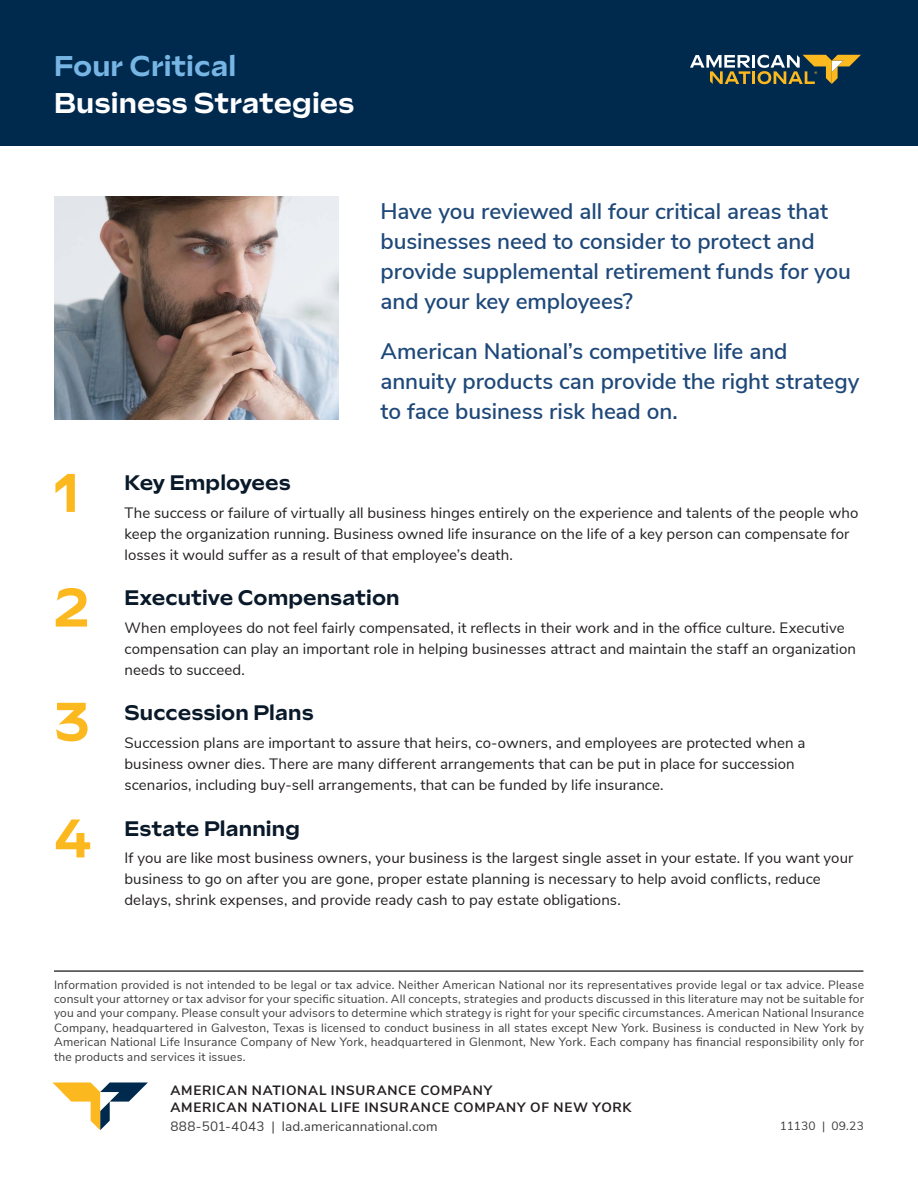
<style>
.page{position:relative;width:918px;height:1188px;background:#fff}
.page>*{position:absolute;margin:0;border:0;box-sizing:border-box;transform-origin:0 0}
.Bold_Footnote_Disclaimer{font:300 54.3px "Sculpin Var Roman";color:#fcb81f}
.t1{font:300 28.5px "Sculpin Var Roman";letter-spacing:.005em;color:#fff}
.t2{font:300 28.5px "Sculpin Var Roman";color:#77b6e4}
.Bold_Footnote_Disclaimer-2{font:600 22.5px/30px "Nunito Sans";letter-spacing:-.005em;color:#1e4879}
.Bold_Footnote_Disclaimer-3{font:300 21px "Sculpin Var Roman";letter-spacing:.005em;color:#091929}
.Bold_Footnote_Disclaimer-4{font:15px/21px "Nunito Sans";letter-spacing:.005em;color:#231f20}
.t3{font:700 13.5px/16.5px "Nunito Sans";letter-spacing:.055em;color:#231f20}
.t4{font:13.5px "Nunito Sans";letter-spacing:.01em;color:#3e3e3f}
.t5{font:12px/14.4px "Nunito Sans";letter-spacing:.015em;color:#3e3e3f;text-align:justify}
</style>
<div class="page">
<div style="left:0;top:0;width:918px;height:146px;background:#00294e"></div>
<svg style="left:690px;top:55px;width:171px;height:29px"></svg>
<img style="left:54px;top:196px;width:284px;height:224px">
<svg style="left:52px;top:1082px;width:96px;height:48px"></svg>
<hr style="left:54px;top:970px;width:809px;height:2px;background:#3e3e3f">
<p class="t2" style="left:54px;top:50px;width:184px">Four Critical</p>
<p class="t1" style="left:54px;top:87px;width:302px">Business Strategies</p>
<p class="Bold_Footnote_Disclaimer-2" style="left:381px;top:195px;width:472px">Have you reviewed all four critical areas that businesses need to consider to protect and provide supplemental retirement funds for you and your key employees?</p>
<p class="Bold_Footnote_Disclaimer-2" style="left:381px;top:335px;width:480px">American National’s competitive life and annuity products can provide the right strategy to face business risk head on.</p>
<p class="Bold_Footnote_Disclaimer" style="left:54px;top:462px;width:26px">1</p>
<p class="Bold_Footnote_Disclaimer" style="left:54px;top:577px;width:37px">2</p>
<p class="Bold_Footnote_Disclaimer" style="left:54px;top:691px;width:37px">3</p>
<p class="Bold_Footnote_Disclaimer" style="left:54px;top:808px;width:39px">4</p>
<p class="Bold_Footnote_Disclaimer-3" style="left:124px;top:471px;width:168px">Key Employees</p>
<p class="Bold_Footnote_Disclaimer-4" style="left:124px;top:501px;width:735px">The success or failure of virtually all business hinges entirely on the experience and talents of the people who keep the organization running. Business owned life insurance on the life of a key person can compensate for losses it would suffer as a result of that employee’s death.</p>
<p class="Bold_Footnote_Disclaimer-3" style="left:124px;top:586px;width:277px">Executive Compensation</p>
<p class="Bold_Footnote_Disclaimer-4" style="left:124px;top:616px;width:733px">When employees do not feel fairly compensated, it reflects in their work and in the office culture. Executive compensation can play an important role in helping businesses attract and maintain the staff an organization needs to succeed.</p>
<p class="Bold_Footnote_Disclaimer-3" style="left:124px;top:701px;width:191px">Succession Plans</p>
<p class="Bold_Footnote_Disclaimer-4" style="left:124px;top:732px;width:683px">Succession plans are important to assure that heirs, co-owners, and employees are protected when a business owner dies. There are many different arrangements that can be put in place for succession scenarios, including buy-sell arrangements, that can be funded by life insurance.</p>
<p class="Bold_Footnote_Disclaimer-3" style="left:124px;top:816px;width:177px">Estate Planning</p>
<p class="Bold_Footnote_Disclaimer-4" style="left:124px;top:847px;width:730px">If you are like most business owners, your business is the largest single asset in your estate. If you want your business to go on after you are gone, proper estate planning is necessary to help avoid conflicts, reduce delays, shrink expenses, and provide ready cash to pay estate obligations.</p>
<p class="t5" style="left:54px;top:976px;width:812px">Information provided is not intended to be legal or tax advice. Neither American National nor its representatives provide legal or tax advice. Please consult your attorney or tax advisor for your specific situation. All concepts, strategies and products discussed in this literature may not be suitable for you and your company. Please consult your advisors to determine which strategy is right for your specific circumstances. American National Insurance Company, headquartered in Galveston, Texas is licensed to conduct business in all states except New York. Business is conducted in New York by American National Life Insurance Company of New York, headquartered in Glenmont, New York. Each company has financial responsibility only for the products and services it issues.</p>
<p class="t3" style="left:170px;top:1081px;width:463px">AMERICAN NATIONAL INSURANCE COMPANY<br>AMERICAN NATIONAL LIFE INSURANCE COMPANY OF NEW YORK</p>
<p class="t4" style="left:170px;top:1116px;width:269px">888-501-4043 | lad.americannational.com</p>
<p class="t5" style="left:780px;top:1117px;width:86px">11130 | 09.23</p>
</div>
